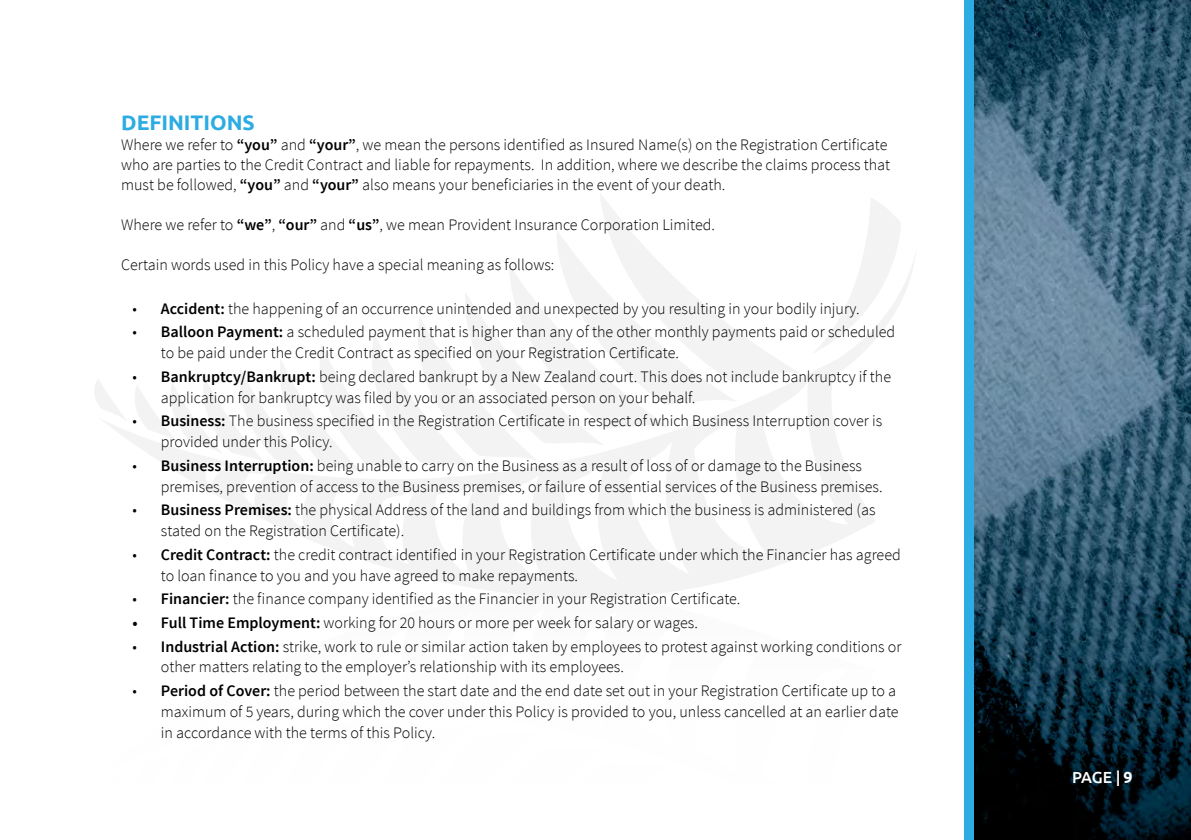
<style>
.page{position:relative;width:1191px;height:840px;background:#fff}
.page>*{position:absolute;margin:0;border:0;box-sizing:border-box;transform-origin:0 0}
.t1{font:700 21px "Ubuntu";color:#2cace2}
.t2{font:300 16px/20.8px "Source Sans Pro";color:#000}
.t3{font:500 16px "Ubuntu";color:#fff}
.s1{font-weight:600}
.s2{font-weight:700}
</style>
<div class="page">
<div style="left:964px;top:0;width:227px;height:839px;background:#2cace2"></div>
<svg style="left:95px;top:194px;width:820px;height:404px"></svg>
<img style="left:974px;top:0;width:217px;height:839px">
<h1 class="t1" style="left:121px;top:109px;width:135px">DEFINITIONS</h1>
<p class="t2" style="left:121px;top:134px;width:770px;line-height:20px">Where we refer to <span class="s1">“you”</span> and <span class="s1">“your”</span>, we mean the persons identified as Insured Name(s) on the Registration Certificate who are parties to the Credit Contract and liable for repayments. In addition, where we describe the claims process that must be followed, <span class="s1">“you”</span> and <span class="s1">“your”</span> also means your beneficiaries in the event of your death.</p>
<p class="t2" style="left:121px;top:214px;width:595px">Where we refer to <span class="s1">“we”</span>, <span class="s1">“our”</span> and <span class="s1">“us”</span>, we mean Provident Insurance Corporation Limited.</p>
<p class="t2" style="left:121px;top:254px;width:435px">Certain words used in this Policy have a special meaning as follows:</p>
<p class="t2" style="left:132px;top:298px;width:728px">• <span class="s1">Accident:</span> the happening of an occurrence unintended and unexpected by you resulting in your bodily injury.</p>
<p class="t2" style="left:161px;top:321px;width:736px;text-indent:-28px">• <span class="s1">Balloon Payment:</span> a scheduled payment that is higher than any of the other monthly payments paid or scheduled to be paid under the Credit Contract as specified on your Registration Certificate.</p>
<p class="t2" style="left:161px;top:366px;width:731px;text-indent:-28px">• <span class="s1">Bankruptcy/Bankrupt:</span> being declared bankrupt by a New Zealand court. This does not include bankruptcy if the application for bankruptcy was filed by you or an associated person on your behalf.</p>
<p class="t2" style="left:161px;top:410px;width:722px;text-indent:-28px">• <span class="s1">Business:</span> The business specified in the Registration Certificate in respect of which Business Interruption cover is provided under this Policy.</p>
<p class="t2" style="left:161px;top:455px;width:723px;text-indent:-28px">• <span class="s1">Business Interruption:</span> being unable to carry on the Business as a result of loss of or damage to the Business premises, prevention of access to the Business premises, or failure of essential services of the Business premises.</p>
<p class="t2" style="left:161px;top:499px;width:716px;text-indent:-28px">• <span class="s1">Business Premises:</span> the physical Address of the land and buildings from which the business is administered (as stated on the Registration Certificate).</p>
<p class="t2" style="left:161px;top:543px;width:741px;text-indent:-28px">• <span class="s1">Credit Contract:</span> the credit contract identified in your Registration Certificate under which the Financier has agreed to loan finance to you and you have agreed to make repayments.</p>
<p class="t2" style="left:132px;top:588px;width:609px">• <span class="s1">Financier:</span> the finance company identified as the Financier in your Registration Certificate.</p>
<p class="t2" style="left:132px;top:612px;width:567px"><span class="s1">• Full Time Employment:</span> working for 20 hours or more per week for salary or wages.</p>
<p class="t2" style="left:161px;top:635px;width:742px;text-indent:-28px">• <span class="s1">Industrial Action:</span> strike, work to rule or similar action taken by employees to protest against working conditions or other matters relating to the employer’s relationship with its employees.</p>
<p class="t2" style="left:161px;top:680px;width:739px;text-indent:-28px">• <span class="s1">Period of Cover:</span> the period between the start date and the end date set out in your Registration Certificate up to a maximum of 5 years, during which the cover under this Policy is provided to you, unless cancelled at an earlier date in accordance with the terms of this Policy.</p>
<p class="t3" style="left:1072px;top:766px;width:62px">PAGE | <span class="s2">9</span></p>
</div>
